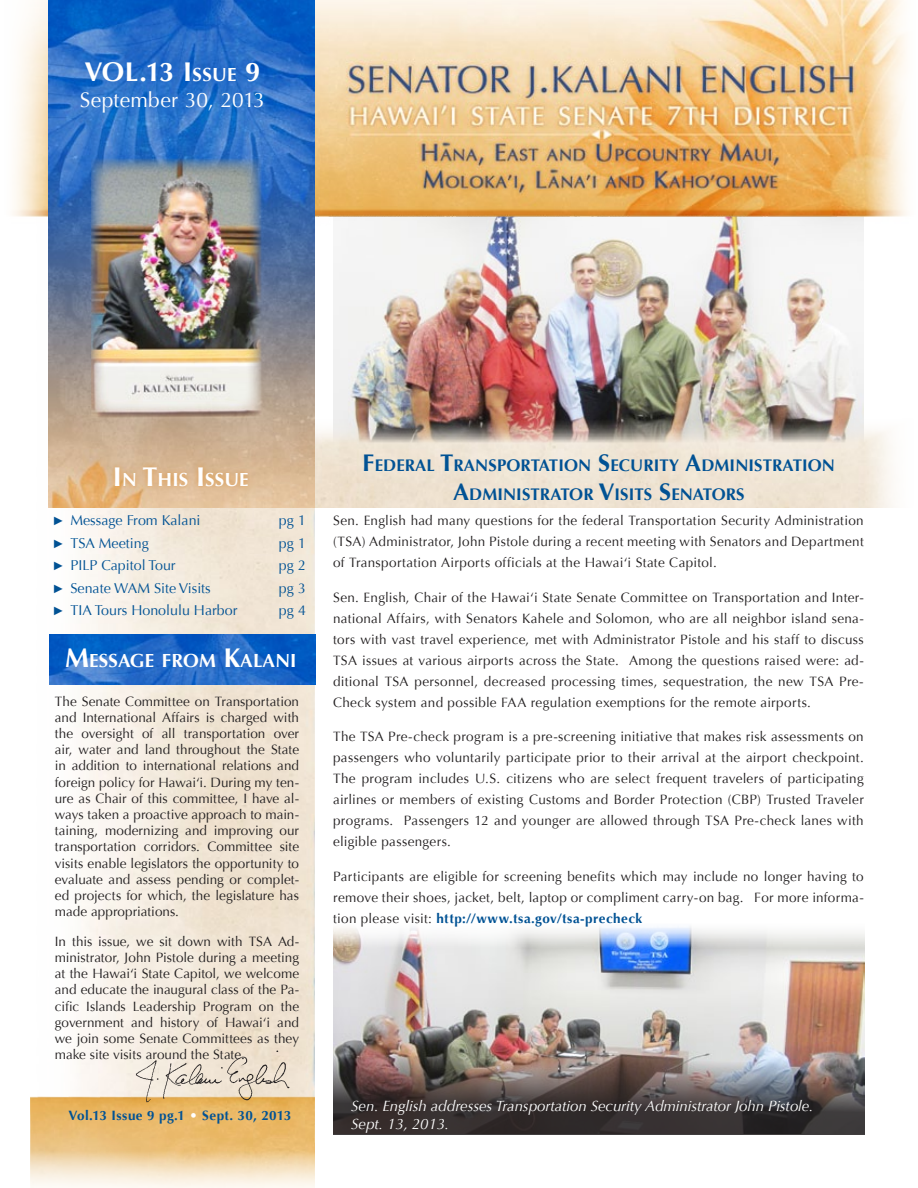
<style>
.page{position:relative;width:918px;height:1188px;background:#fff}
.page>*{position:absolute;margin:0;border:0;box-sizing:border-box;transform-origin:0 0}
.t1{font:700 27px "Optima";color:#fff}
.t2{font:21px "Optima";letter-spacing:.01em;color:#fff}
.t3{font:700 18.9px "Optima";letter-spacing:.005em;color:#fff}
.t4{font:700 16.8px/28.8px "Optima";letter-spacing:.005em;color:#015294;text-align:center}
.t5{font:italic 15px/18px "Optima";letter-spacing:-.005em;color:#fff}
.t6{font:14.25px "Optima";color:#015294}
.t7{font:13.5px/16.2px "Optima";letter-spacing:.015em;color:#221f20;text-align:justify}
.t8{font:700 13.5px "Optima";letter-spacing:.03em;color:#015294}
.s1{font-style:inherit}
.s2{font-size:18.9px}
.s3{font-size:27px}
.s4{font-family:"Andale Mono"}
.s5{color:#fff}
.s6{font-size:24px}
.s7{font-weight:700;color:#015294}
</style>
<div class="page">
<img style="left:333px;top:926px;width:531px;height:128px">
<img style="left:333px;top:243px;width:531px;height:173px">
<img style="left:333px;top:1054px;width:531px;height:80px">
<img style="left:49px;top:508px;width:265px;height:588px">
<img style="left:12px;top:0;width:895px;height:243px">
<img style="left:49px;top:634px;width:267px;height:50px">
<img style="left:30px;top:1096px;width:285px;height:92px">
<img style="left:315px;top:416px;width:579px;height:92px">
<img style="left:48px;top:0;width:267px;height:508px">
<div style="left:109px;top:462px;width:145px;height:30px;background:#df943c;opacity:.89"></div>
<img style="left:130px;top:1050px;width:167px;height:58px">
<img style="left:91px;top:159px;width:170px;height:259px">
<h1 class="t1" style="left:84px;top:57px;width:178px">VOL.13 <span class="s1">I</span><span class="s2">SSUE</span> <span class="s1">9</span></h1>
<h2 class="t2" style="left:80px;top:87px;width:187px">September 30, 2013</h2>
<h3 class="t3" style="left:113px;top:468px;width:137px"><span class="s3">I</span>N <span class="s3">T</span>HIS <span class="s3">I</span>SSUE</h3>
<p class="t6" style="left:54px;top:512px;width:148px"><span class="s4">►</span> Message From Kalani</p>
<p class="t6" style="left:279px;top:512px;width:28px">pg 1</p>
<p class="t6" style="left:54px;top:535px;width:96px"><span class="s4">►</span> TSA Meeting</p>
<p class="t6" style="left:279px;top:535px;width:28px">pg 1</p>
<p class="t6" style="left:54px;top:557px;width:123px"><span class="s4">►</span> PILP Capitol Tour</p>
<p class="t6" style="left:279px;top:557px;width:28px">pg 2</p>
<p class="t6" style="left:54px;top:580px;width:158px"><span class="s4">►</span> Senate WAM Site Visits</p>
<p class="t6" style="left:279px;top:580px;width:28px">pg 3</p>
<p class="t6" style="left:54px;top:602px;width:185px"><span class="s4">►</span> TIA Tours Honolulu Harbor</p>
<p class="t6" style="left:279px;top:602px;width:28px">pg 4</p>
<h3 class="t3" style="left:65px;top:650px;width:230px"><span class="s3">M</span>ESSAGE FROM <span class="s3">K</span>ALANI</h3>
<p class="t7" style="left:55px;top:693px;width:246px">The Senate Committee on Transportation and International Affairs is charged with the oversight of all transportation over air, water and land throughout the State in addition to international relations and foreign policy for Hawai‘i. During my ten&shy;ure as Chair of this committee, I have al&shy;ways taken a proactive approach to main&shy;taining, modernizing and improving our transportation corridors. Committee site visits enable legislators the opportunity to evaluate and assess pending or complet&shy;ed projects for which, the legislature has made appropriations.</p>
<p class="t7" style="left:55px;top:933px;width:246px">In this issue, we sit down with TSA Ad&shy;ministrator, John Pistole during a meeting at the Hawai‘i State Capitol, we welcome and educate the inaugural class of the Pa&shy;cific Islands Leadership Program on the government and history of Hawai‘i and we join some Senate Committees as they make site visits around the State.</p>
<p class="t8" style="left:69px;top:1108px;width:224px">Vol.13 Issue 9 pg.1 <span class="s5">•</span> Sept. 30, 2013</p>
<p class="t4" style="left:363px;top:451px;width:474px"><span class="s6">F</span>EDERAL <span class="s6">T</span>RANSPORTATION <span class="s6">S</span>ECURITY <span class="s6">A</span>DMI NISTRATION<br><span class="s6">A</span>DMI NISTRATOR <span class="s6">V</span>ISITS <span class="s6">S</span>ENATORS</p>
<p class="t7" style="left:333px;top:511px;width:532px;line-height:21px">Sen. English had many questions for the federal Transportation Security Administration (TSA) Administrator, John Pistole during a recent meeting with Senators and Department of Transportation Airports officials at the Hawai‘i State Capitol.</p>
<p class="t7" style="left:333px;top:587px;width:532px;line-height:21px">Sen. English, Chair of the Hawai‘i State Senate Committee on Transportation and Inter&shy;national Affairs, with Senators Kahele and Solomon, who are all neighbor island sena&shy;tors with vast travel experience, met with Administrator Pistole and his staff to discuss TSA issues at various airports across the State. Among the questions raised were: ad&shy;ditional TSA personnel, decreased processing times, sequestration, the new TSA Pre-Check system and possible FAA regulation exemptions for the remote airports.</p>
<p class="t7" style="left:333px;top:727px;width:532px;line-height:21px">The TSA Pre-check program is a pre-screening initiative that makes risk assessments on passengers who voluntarily participate prior to their arrival at the airport checkpoint.<br>The program includes U.S. citizens who are select frequent travelers of participating airlines or members of existing Customs and Border Protection (CBP) Trusted Traveler programs. Passengers 12 and younger are allowed through TSA Pre-check lanes with eligible passengers.</p>
<p class="t7" style="left:333px;top:866px;width:532px;line-height:21px">Participants are eligible for screening benefits which may include no longer having to remove their shoes, jacket, belt, laptop or compliment carry-on bag. For more informa&shy;tion please visit: <span class="s7">http://www.tsa.gov/tsa-precheck</span></p>
<p class="t5" style="left:351px;top:1097px;width:464px">Sen. English addresses Transportation Security Administrator John Pistole.<br>Sept. 13, 2013.</p>
</div>
